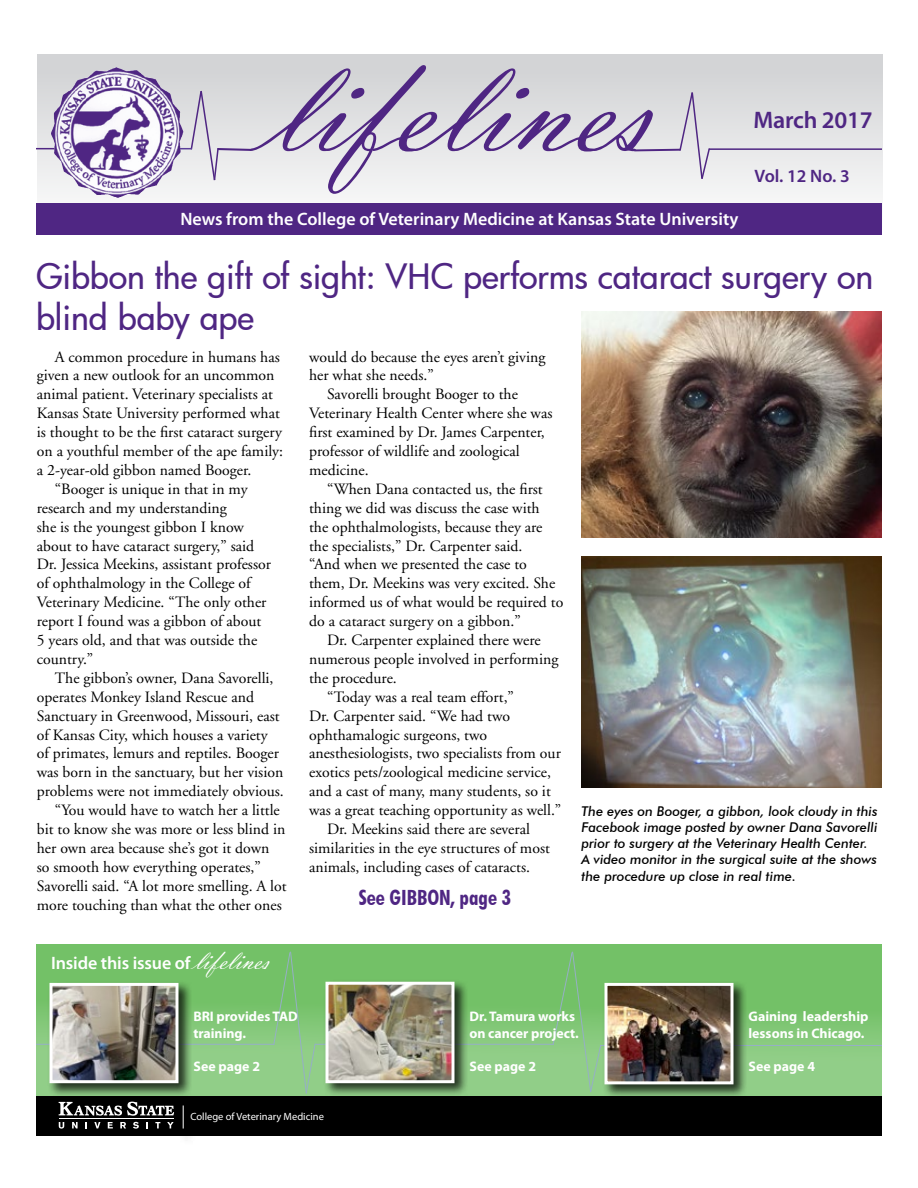
<style>
.page{position:relative;width:918px;height:1188px;background:#fff}
.page>*{position:absolute;margin:0;border:0;box-sizing:border-box;transform-origin:0 0}
.t1{font:142.5px "Vladimir Script";color:#4f2683}
.t2{font:500 34.2px/41.1px "Futura";letter-spacing:-.005em;color:#4f2683}
.t3{font:600 24px "Myriad Pro";letter-spacing:-.01em;color:#4f2683}
.t4{font:700 condensed 21px "Futura BT";color:#4f2683}
.t5{font:600 18px "Myriad Pro";color:#fff}
.t6{font:600 18px "Myriad Pro";color:#4f2683}
.t7{font:15.75px "Adobe Garamond";color:#000}
.t8{font:700 13.8px/16.6px "Myriad Pro";color:#fff}
.t9{font:italic 500 13.5px/16.2px "Futura BT";color:#000}
.t10{font:10.5px "Myriad Pro";color:#fff}
.s1{font-family:"Vladimir Script";font-weight:400;font-size:28.5px}
</style>
<div class="page">
<svg style="left:37px;top:54px;width:845px;height:144px"></svg>
<div style="left:36px;top:944px;width:846px;height:158px;background:linear-gradient(to bottom,#6bbd5e,#97d18f)"></div>
<div style="left:36px;top:1096px;width:846px;height:39px;background:#000"></div>
<hr style="left:59px;top:1118px;width:114px;height:1px;background:#fff">
<svg style="left:59px;top:1102px;width:115px;height:14px"></svg>
<svg style="left:59px;top:1122px;width:5px;height:7px"></svg>
<svg style="left:72px;top:1122px;width:6px;height:6px"></svg>
<svg style="left:85px;top:1122px;width:2px;height:6px"></svg>
<svg style="left:94px;top:1122px;width:6px;height:6px"></svg>
<svg style="left:108px;top:1122px;width:5px;height:6px"></svg>
<svg style="left:120px;top:1122px;width:6px;height:6px"></svg>
<svg style="left:133px;top:1122px;width:6px;height:7px"></svg>
<svg style="left:146px;top:1122px;width:2px;height:6px"></svg>
<svg style="left:155px;top:1122px;width:5px;height:6px"></svg>
<svg style="left:167px;top:1122px;width:7px;height:6px"></svg>
<div style="left:179px;top:1110px;width:17px;height:37px;background:#000;opacity:.75"></div>
<svg style="left:183px;top:1106px;width:1px;height:23px"></svg>
<svg style="left:632px;top:91px;width:79px;height:90px"></svg>
<svg style="left:190px;top:89px;width:63px;height:93px"></svg>
<hr style="left:152px;top:148px;width:40px;height:1px;background:#5a3f99">
<hr style="left:709px;top:148px;width:173px;height:2px;background:#4f2683">
<svg style="left:273px;top:951px;width:43px;height:143px"></svg>
<hr style="left:36px;top:1044px;width:238px;height:1px;background:#96afc6">
<hr style="left:600px;top:1045px;width:282px;height:1px;background:#96afc6">
<svg style="left:552px;top:951px;width:50px;height:142px"></svg>
<hr style="left:315px;top:1044px;width:239px;height:1px;background:#96afc6">
<div style="left:602px;top:981px;width:146px;height:117px;background:#000;opacity:.75"></div>
<img style="left:608px;top:987px;width:122px;height:93px">
<div style="left:604px;top:983px;width:130px;height:101px;border:3px solid #fff"></div>
<div style="left:47px;top:981px;width:146px;height:116px;background:#000;opacity:.75"></div>
<img style="left:54px;top:987px;width:120px;height:92px">
<div style="left:50px;top:983px;width:128px;height:100px;border:3px solid #fff"></div>
<div style="left:37px;top:203px;width:845px;height:32px;background:#4f2683"></div>
<hr style="left:36px;top:148px;width:34px;height:1px;background:#4f2683">
<div style="left:323px;top:979px;width:146px;height:118px;background:#000;opacity:.75"></div>
<img style="left:330px;top:986px;width:120px;height:93px">
<div style="left:326px;top:982px;width:128px;height:101px;border:3px solid #fff"></div>
<img style="left:581px;top:312px;width:301px;height:225px">
<img style="left:51px;top:67px;width:65px;height:117px">
<img style="left:581px;top:557px;width:301px;height:231px">
<h1 class="t1" style="left:267px;top:23px;width:386px">lifelines</h1>
<p class="t5" style="left:180px;top:209px;width:560px">News from the College of Veterinary Medicine at Kansas State University</p>
<h3 class="t3" style="left:753px;top:107px;width:121px">March 2017</h3>
<p class="t6" style="left:755px;top:166px;width:97px">Vol. 12 No. 3</p>
<h2 class="t2" style="left:36px;top:255px;width:839px">Gibbon the gift of sight: VHC performs cataract surgery on blind baby ape</h2>
<p class="t7" style="left:55px;top:348px;width:227px">A common procedure in humans has</p>
<p class="t7" style="left:37px;top:367px;width:239px">given a new outlook for an uncommon</p>
<p class="t7" style="left:37px;top:386px;width:238px">animal patient. Veterinary specialists at</p>
<p class="t7" style="left:37px;top:405px;width:245px">Kansas State University performed what</p>
<p class="t7" style="left:37px;top:424px;width:247px">is thought to be the first cataract surgery</p>
<p class="t7" style="left:37px;top:443px;width:248px">on a youthful member of the ape family:</p>
<p class="t7" style="left:37px;top:462px;width:216px">a 2-year-old gibbon named Booger.</p>
<p class="t7" style="left:55px;top:480px;width:195px">“Booger is unique in that in my</p>
<p class="t7" style="left:37px;top:499px;width:192px">research and my understanding</p>
<p class="t7" style="left:37px;top:518px;width:209px">she is the youngest gibbon I know</p>
<p class="t7" style="left:37px;top:537px;width:219px">about to have cataract surgery,” said</p>
<p class="t7" style="left:37px;top:556px;width:236px">Dr. Jessica Meekins, assistant professor</p>
<p class="t7" style="left:37px;top:575px;width:215px">of ophthalmology in the College of</p>
<p class="t7" style="left:37px;top:594px;width:231px">Veterinary Medicine. “The only other</p>
<p class="t7" style="left:37px;top:613px;width:226px">report I found was a gibbon of about</p>
<p class="t7" style="left:37px;top:632px;width:222px">5 years old, and that was outside the</p>
<p class="t7" style="left:37px;top:651px;width:58px">country.”</p>
<p class="t7" style="left:55px;top:669px;width:220px">The gibbon’s owner, Dana Savorelli,</p>
<p class="t7" style="left:37px;top:688px;width:219px">operates Monkey Island Rescue and</p>
<p class="t7" style="left:37px;top:707px;width:244px">Sanctuary in Greenwood, Missouri, east</p>
<p class="t7" style="left:37px;top:726px;width:232px">of Kansas City, which houses a variety</p>
<p class="t7" style="left:37px;top:745px;width:244px">of primates, lemurs and reptiles. Booger</p>
<p class="t7" style="left:37px;top:764px;width:248px">was born in the sanctuary, but her vision</p>
<p class="t7" style="left:37px;top:783px;width:249px">problems were not immediately obvious.</p>
<p class="t7" style="left:55px;top:802px;width:227px">“You would have to watch her a little</p>
<p class="t7" style="left:37px;top:821px;width:250px">bit to know she was more or less blind in</p>
<p class="t7" style="left:37px;top:840px;width:234px">her own area because she’s got it down</p>
<p class="t7" style="left:37px;top:858px;width:226px">so smooth how everything operates,”</p>
<p class="t7" style="left:37px;top:877px;width:251px">Savorelli said. “A lot more smelling. A lot</p>
<p class="t7" style="left:37px;top:896px;width:247px">more touching than what the other ones</p>
<p class="t7" style="left:309px;top:348px;width:238px">would do because the eyes aren’t giving</p>
<p class="t7" style="left:309px;top:367px;width:126px">her what she needs.”</p>
<p class="t7" style="left:327px;top:386px;width:192px">Savorelli brought Booger to the</p>
<p class="t7" style="left:309px;top:405px;width:245px">Veterinary Health Center where she was</p>
<p class="t7" style="left:309px;top:424px;width:237px">first examined by Dr. James Carpenter,</p>
<p class="t7" style="left:309px;top:443px;width:212px">professor of wildlife and zoological</p>
<p class="t7" style="left:309px;top:462px;width:61px">medicine.</p>
<p class="t7" style="left:327px;top:480px;width:217px">“When Dana contacted us, the first</p>
<p class="t7" style="left:309px;top:499px;width:232px">thing we did was discuss the case with</p>
<p class="t7" style="left:309px;top:518px;width:235px">the ophthalmologists, because they are</p>
<p class="t7" style="left:309px;top:537px;width:215px">the specialists,” Dr. Carpenter said.</p>
<p class="t7" style="left:309px;top:556px;width:219px">“And when we presented the case to</p>
<p class="t7" style="left:309px;top:575px;width:248px">them, Dr. Meekins was very excited. She</p>
<p class="t7" style="left:309px;top:594px;width:256px">informed us of what would be required to</p>
<p class="t7" style="left:309px;top:613px;width:213px">do a cataract surgery on a gibbon.”</p>
<p class="t7" style="left:327px;top:632px;width:215px">Dr. Carpenter explained there were</p>
<p class="t7" style="left:309px;top:651px;width:251px">numerous people involved in performing</p>
<p class="t7" style="left:309px;top:669px;width:89px">the procedure.</p>
<p class="t7" style="left:327px;top:688px;width:188px">“Today was a real team effort,”</p>
<p class="t7" style="left:309px;top:707px;width:202px">Dr. Carpenter said. “We had two</p>
<p class="t7" style="left:309px;top:726px;width:180px">ophthamalogic surgeons, two</p>
<p class="t7" style="left:309px;top:745px;width:253px">anesthesiologists, two specialists from our</p>
<p class="t7" style="left:309px;top:764px;width:244px">exotics pets/zoological medicine service,</p>
<p class="t7" style="left:309px;top:783px;width:243px">and a cast of many, many students, so it</p>
<p class="t7" style="left:309px;top:802px;width:254px">was a great teaching opportunity as well.”</p>
<p class="t7" style="left:327px;top:821px;width:204px">Dr. Meekins said there are several</p>
<p class="t7" style="left:309px;top:840px;width:242px">similarities in the eye structures of most</p>
<p class="t7" style="left:309px;top:858px;width:222px">animals, including cases of cataracts.</p>
<h3 class="t4" style="left:359px;top:885px;width:154px">See GIBBON, page 3</h3>
<p class="t9" style="left:581px;top:803px;width:298px">The eyes on Booger, a gibbon, look cloudy in this Facebook image posted by owner Dana Savorelli prior to surgery at the Veterinary Health Center.<br>A video monitor in the surgical suite at the shows the procedure up close in real time.</p>
<p class="t5" style="left:51px;top:953px;width:220px">Inside this issue of <span class="s1">lifelines</span></p>
<p class="t8" style="left:194px;top:1009px;width:106px">BRI provides TAD training.</p>
<p class="t8" style="left:194px;top:1059px;width:68px">See page 2</p>
<p class="t8" style="left:470px;top:1009px;width:111px">Dr. Tamura works on cancer project.</p>
<p class="t8" style="left:470px;top:1059px;width:68px">See page 2</p>
<p class="t8" style="left:748px;top:1009px;width:121px">Gaining leadership lessons in Chicago.</p>
<p class="t8" style="left:748px;top:1059px;width:68px">See page 4</p>
<p class="t10" style="left:190px;top:1111px;width:135px">College of Veterinary Medicine</p>
</div>
